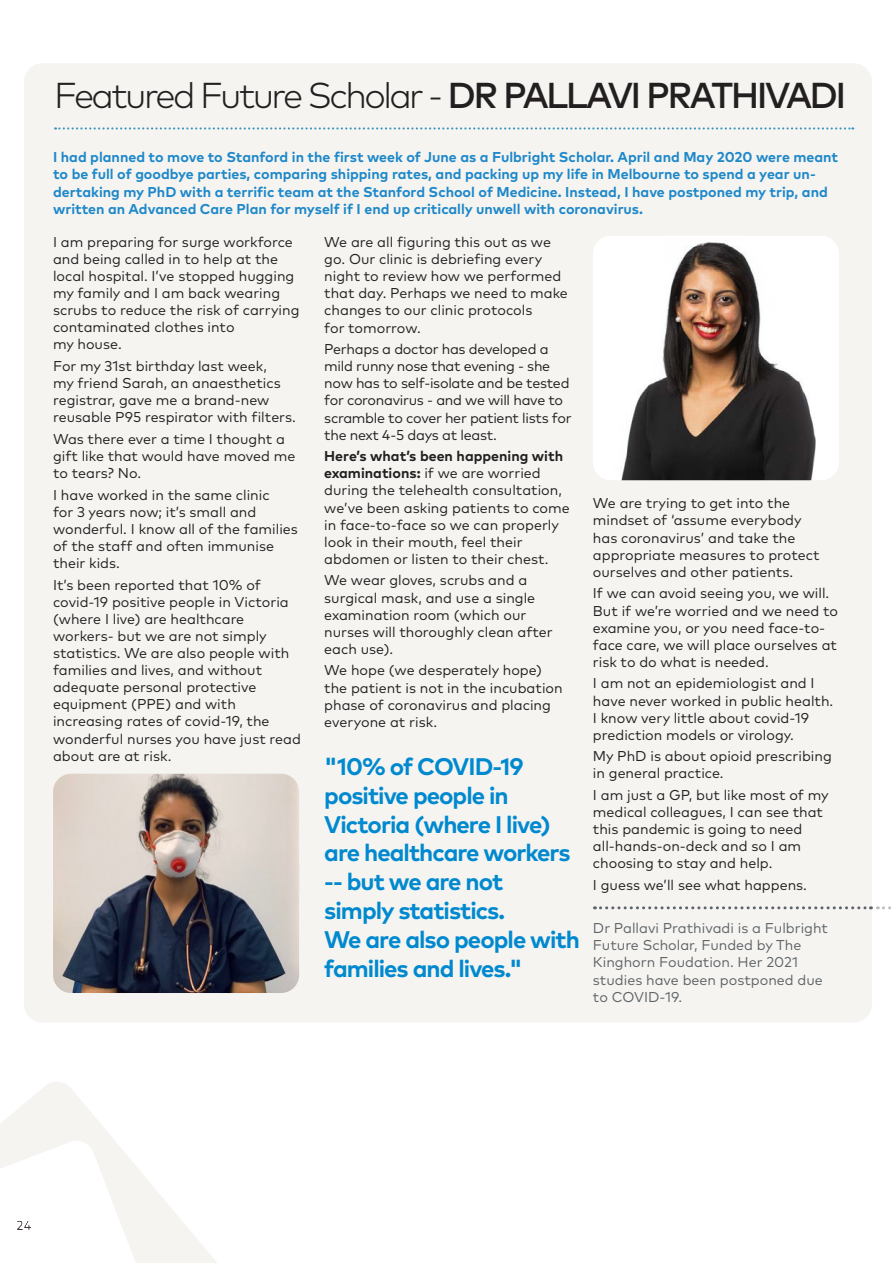
<style>
.page{position:relative;width:893px;height:1263px;background:#fff}
.page>*{position:absolute;margin:0;border:0;box-sizing:border-box;transform-origin:0 0}
.t1{font:300 36px "Mark Pro";letter-spacing:-.07em;color:#231f20}
.t2{font:700 24px/28.8px "Mark Pro";letter-spacing:-.04em;color:#0089cf}
.t3{font:14.25px/17.1px "Mark Pro";color:#231f20}
.t4{font:700 14.25px/17.1px "Mark Pro";color:#1e88c9}
.t5{font:14.25px/17.1px "Mark Pro";letter-spacing:-.02em;color:#231f20}
.t6{font:14.25px/17.1px "Mark Pro";color:#5e6367}
.t7{font:500 13.5px "Mark Pro";color:#231f20}
.s1{font-weight:500}
.s2{font-weight:700}
</style>
<div class="page">
<div style="left:24px;top:63px;width:848px;height:959px;background:#f5f4f1;border-radius:18px"></div>
<img style="left:593px;top:236px;width:246px;height:244px">
<svg style="left:594px;top:906px;width:277px;height:3px"></svg>
<img style="left:53px;top:774px;width:246px;height:219px">
<svg style="left:55px;top:127px;width:798px;height:3px"></svg>
<svg style="left:877px;top:906px;width:14px;height:3px"></svg>
<svg style="left:0;top:1082px;width:112px;height:56px;fill:#f5f4f1"></svg>
<svg style="left:0;top:1138px;width:217px;height:125px"></svg>
<p class="t1" style="left:54px;top:68px;width:794px">Featured Future Scholar - <span class="s1">DR PALLAVI PRATHIVADI</span></p>
<p class="t4" style="left:53px;top:147px;width:787px">I had planned to move to Stanford in the first week of June as a Fulbright Scholar. April and May 2020 were meant to be full of goodbye parties, comparing shipping rates, and packing up my life in Melbourne to spend a year un&shy;dertaking my PhD with a terrific team at the Stanford School of Medicine. Instead, I have postponed my trip, and written an Advanced Care Plan for myself if I end up critically unwell with coronavirus.</p>
<p class="t3" style="left:53px;top:232px;width:248px">I am preparing for surge workforce and being called in to help at the local hospital. I’ve stopped hugging my family and I am back wearing scrubs to reduce the risk of carrying contaminated clothes into<br>my house.</p>
<p class="t3" style="left:53px;top:356px;width:244px">For my 31st birthday last week,<br>my friend Sarah, an anaesthetics registrar, gave me a brand-new reusable P95 respirator with filters.</p>
<p class="t3" style="left:53px;top:429px;width:244px">Was there ever a time I thought a gift like that would have moved me to tears? No.</p>
<p class="t3" style="left:53px;top:485px;width:246px">I have worked in the same clinic<br>for 3 years now; it’s small and wonderful. I know all of the families of the staff and often immunise their kids.</p>
<p class="t3" style="left:53px;top:575px;width:249px">It’s been reported that 10% of covid-19 positive people in Victoria (where I live) are healthcare workers- but we are not simply statistics. We are also people with families and lives, and without adequate personal protective equipment (PPE) and with increasing rates of covid-19, the wonderful nurses you have just read about are at risk.</p>
<p class="t3" style="left:324px;top:232px;width:245px">We are all figuring this out as we go. Our clinic is debriefing every night to review how we performed that day. Perhaps we need to make changes to our clinic protocols<br>for tomorrow.</p>
<p class="t5" style="left:324px;top:339px;width:249px">Perhaps a doctor has developed a mild runny nose that evening - she now has to self-isolate and be tested for coronavirus - and we will have to scramble to cover her patient lists for the next 4-5 days at least.</p>
<p class="t3" style="left:324px;top:446px;width:247px"><span class="s2">Here’s what’s been happening with examinations:</span> if we are worried during the telehealth consultation, we’ve been asking patients to come in face-to-face so we can properly look in their mouth, feel their abdomen or listen to their chest.</p>
<p class="t3" style="left:324px;top:571px;width:230px">We wear gloves, scrubs and a surgical mask, and use a single examination room (which our nurses will thoroughly clean after each use).</p>
<p class="t3" style="left:324px;top:661px;width:240px">We hope (we desperately hope) the patient is not in the incubation phase of coronavirus and placing everyone at risk.</p>
<p class="t2" style="left:324px;top:750px;width:257px">"10% of COVID-19 positive people in<br>Victoria (where I live) are healthcare workers -- but we are not<br>simply statistics.<br>We are also people with families and lives."</p>
<p class="t3" style="left:593px;top:494px;width:228px">We are trying to get into the mindset of ‘assume everybody has coronavirus’ and take the appropriate measures to protect ourselves and other patients.</p>
<p class="t3" style="left:593px;top:584px;width:247px">If we can avoid seeing you, we will.<br>But if we’re worried and we need to examine you, or you need face-to&shy;face care, we will place ourselves at risk to do what is needed.</p>
<p class="t3" style="left:593px;top:674px;width:242px">I am not an epidemiologist and I have never worked in public health.<br>I know very little about covid-19 prediction models or virology.</p>
<p class="t3" style="left:593px;top:747px;width:240px">My PhD is about opioid prescribing in general practice.</p>
<p class="t3" style="left:593px;top:785px;width:237px">I am just a GP, but like most of my medical colleagues, I can see that this pandemic is going to need all-hands-on-deck and so I am choosing to stay and help.</p>
<p class="t3" style="left:593px;top:875px;width:216px">I guess we’ll see what happens.</p>
<p class="t6" style="left:593px;top:918px;width:237px">Dr Pallavi Prathivadi is a Fulbright<br>Future Scholar, Funded by The<br>Kinghorn Foudation. Her 2021 studies have been postponed due to COVID-19.</p>
<p class="t7" style="left:16px;top:1215px;width:17px">24</p>
</div>
